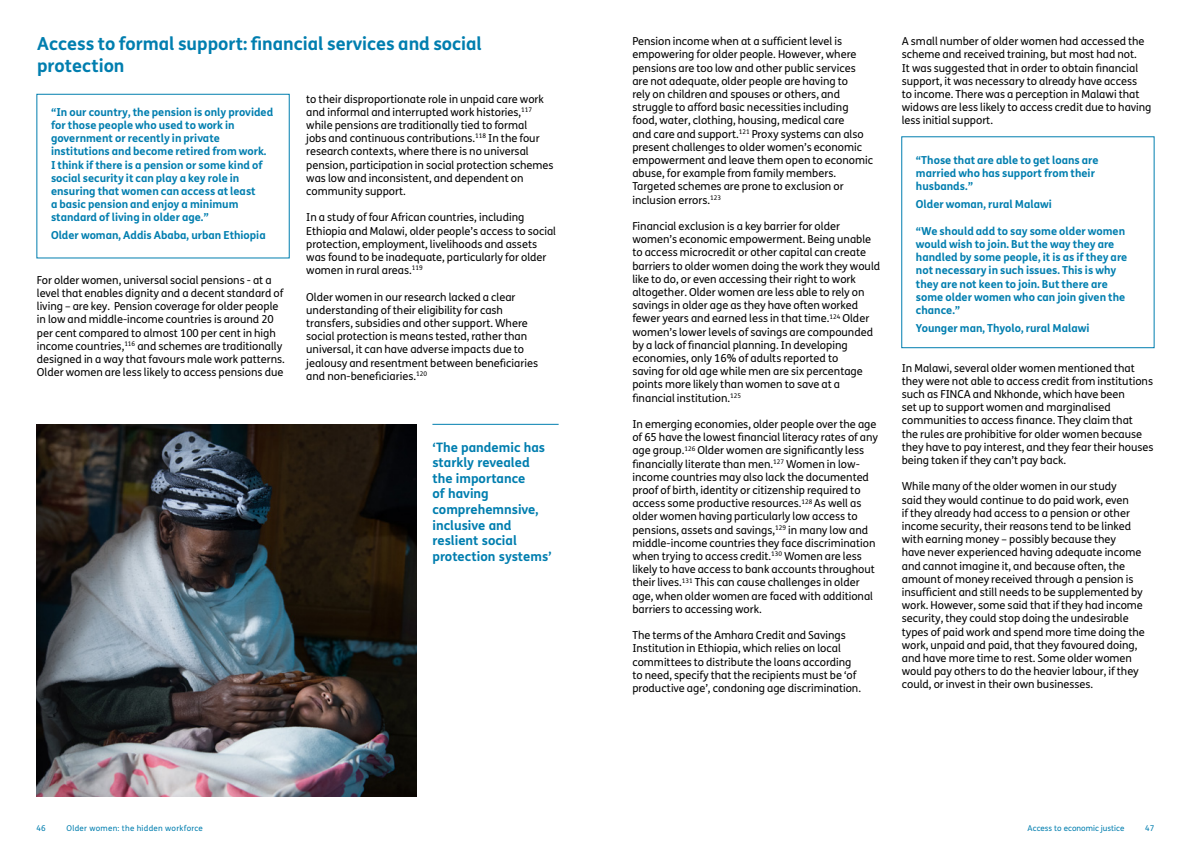
<style>
.page{position:relative;width:1191px;height:842px;background:#fff}
.page>*{position:absolute;margin:0;border:0;box-sizing:border-box;transform-origin:0 0}
.t1{font:700 18px/21.6px "FS Me";color:#007eaf}
.t2{font:700 13px/15.6px "FS Me";color:#007eaf}
.t3{font:11px/13.2px "FS Me";color:#000}
.t4{font:700 11px/13.2px "FS Me";color:#007eaf}
.t5{font:8px "FS Me";letter-spacing:.025em;color:#007eaf}
.t6{font:8px "FS Me";color:#007eaf}
</style>
<div class="page">
<img style="left:37px;top:425px;width:380px;height:372px">
<hr style="left:432px;top:424px;width:126px;height:1px;background:#007eaf">
<h1 class="t1" style="left:37px;top:32px;width:446px">Access to formal support: financial services and social protection</h1>
<p class="t4" style="left:51px;top:105px;width:224px">“In our country, the pension is only provided for those people who used to work in government or recently in private institutions and become retired from work.<br>I think if there is a pension or some kind of social security it can play a key role in ensuring that women can access at least<br>a basic pension and enjoy a minimum standard of living in older age.”</p>
<p class="t4" style="left:51px;top:228px;width:216px">Older woman, Addis Ababa, urban Ethiopia</p>
<p class="t3" style="left:37px;top:273px;width:249px">For older women, universal social pensions - at a level that enables dignity and a decent standard of living – are key. Pension coverage for older people in low and middle-income countries is around 20 per cent compared to almost 100 per cent in high income countries,<sup>116</sup> and schemes are traditionally designed in a way that favours male work patterns.<br>Older women are less likely to access pensions due</p>
<p class="t3" style="left:306px;top:92px;width:249px">to their disproportionate role in unpaid care work and informal and interrupted work histories,<sup>117 </sup>while pensions are traditionally tied to formal<br>jobs and continuous contributions.<sup>118</sup> In the four research contexts, where there is no universal pension, participation in social protection schemes was low and inconsistent, and dependent on community support.</p>
<p class="t3" style="left:306px;top:211px;width:251px">In a study of four African countries, including Ethiopia and Malawi, older people’s access to social protection, employment, livelihoods and assets was found to be inadequate, particularly for older women in rural areas.<sup>119</sup></p>
<p class="t3" style="left:306px;top:290px;width:233px">Older women in our research lacked a clear understanding of their eligibility for cash transfers, subsidies and other support. Where social protection is means tested, rather than universal, it can have adverse impacts due to jealousy and resentment between beneficiaries and non-beneficiaries.<sup>120</sup></p>
<p class="t2" style="left:432px;top:438px;width:121px">‘The pandemic has starkly revealed the importance<br>of having comprehemnsive, inclusive and reslient social protection systems’</p>
<p class="t3" style="left:632px;top:34px;width:242px">Pension income when at a sufficient level is empowering for older people. However, where pensions are too low and other public services are not adequate, older people are having to<br>rely on children and spouses or others, and struggle to afford basic necessities including food, water, clothing, housing, medical care<br>and care and support.<sup>121</sup> Proxy systems can also present challenges to older women’s economic empowerment and leave them open to economic abuse, for example from family members.<br>Targeted schemes are prone to exclusion or inclusion errors.<sup>123</sup></p>
<p class="t3" style="left:632px;top:219px;width:249px">Financial exclusion is a key barrier for older women’s economic empowerment. Being unable to access microcredit or other capital can create barriers to older women doing the work they would like to do, or even accessing their right to work altogether. Older women are less able to rely on savings in older age as they have often worked fewer years and earned less in that time.<sup>124</sup> Older women’s lower levels of savings are compounded by a lack of financial planning. In developing economies, only 16% of adults reported to<br>saving for old age while men are six percentage points more likely than women to save at a financial institution.<sup>125</sup></p>
<p class="t3" style="left:632px;top:417px;width:247px">In emerging economies, older people over the age of 65 have the lowest financial literacy rates of any age group.<sup>126</sup> Older women are significantly less financially literate than men.<sup>127</sup> Women in low&shy;income countries may also lack the documented proof of birth, identity or citizenship required to access some productive resources.<sup>128</sup> As well as older women having particularly low access to pensions, assets and savings,<sup>129</sup> in many low and middle-income countries they face discrimination when trying to access credit.<sup>130</sup> Women are less likely to have access to bank accounts throughout their lives.<sup>131</sup> This can cause challenges in older age, when older women are faced with additional barriers to accessing work.</p>
<p class="t3" style="left:632px;top:628px;width:230px">The terms of the Amhara Credit and Savings Institution in Ethiopia, which relies on local committees to distribute the loans according to need, specify that the recipients must be ‘of productive age’, condoning age discrimination.</p>
<p class="t3" style="left:901px;top:34px;width:251px">A small number of older women had accessed the scheme and received training, but most had not.<br>It was suggested that in order to obtain financial support, it was necessary to already have access<br>to income. There was a perception in Malawi that widows are less likely to access credit due to having less initial support.</p>
<p class="t4" style="left:916px;top:153px;width:184px">“Those that are able to get loans are married who has support from their husbands.”</p>
<p class="t4" style="left:916px;top:197px;width:137px">Older woman, rural Malawi</p>
<p class="t4" style="left:916px;top:224px;width:213px">“We should add to say some older women would wish to join. But the way they are handled by some people, it is as if they are not necessary in such issues. This is why they are not keen to join. But there are some older women who can join given the chance.”</p>
<p class="t4" style="left:916px;top:321px;width:175px">Younger man, Thyolo, rural Malawi</p>
<p class="t3" style="left:901px;top:361px;width:253px">In Malawi, several older women mentioned that they were not able to access credit from institutions such as FINCA and Nkhonde, which have been<br>set up to support women and marginalised communities to access finance. They claim that<br>the rules are prohibitive for older women because they have to pay interest, and they fear their houses being taken if they can’t pay back.</p>
<p class="t3" style="left:901px;top:480px;width:245px">While many of the older women in our study<br>said they would continue to do paid work, even<br>if they already had access to a pension or other income security, their reasons tend to be linked with earning money – possibly because they<br>have never experienced having adequate income and cannot imagine it, and because often, the amount of money received through a pension is insufficient and still needs to be supplemented by work. However, some said that if they had income security, they could stop doing the undesirable types of paid work and spend more time doing the work, unpaid and paid, that they favoured doing, and have more time to rest. Some older women would pay others to do the heavier labour, if they could, or invest in their own businesses.</p>
<p class="t5" style="left:37px;top:823px;width:11px">46</p>
<p class="t5" style="left:67px;top:823px;width:138px">Older women: the hidden workforce</p>
<p class="t6" style="left:1027px;top:823px;width:98px">Access to economic justice</p>
<p class="t5" style="left:1145px;top:823px;width:11px">47</p>
</div>
